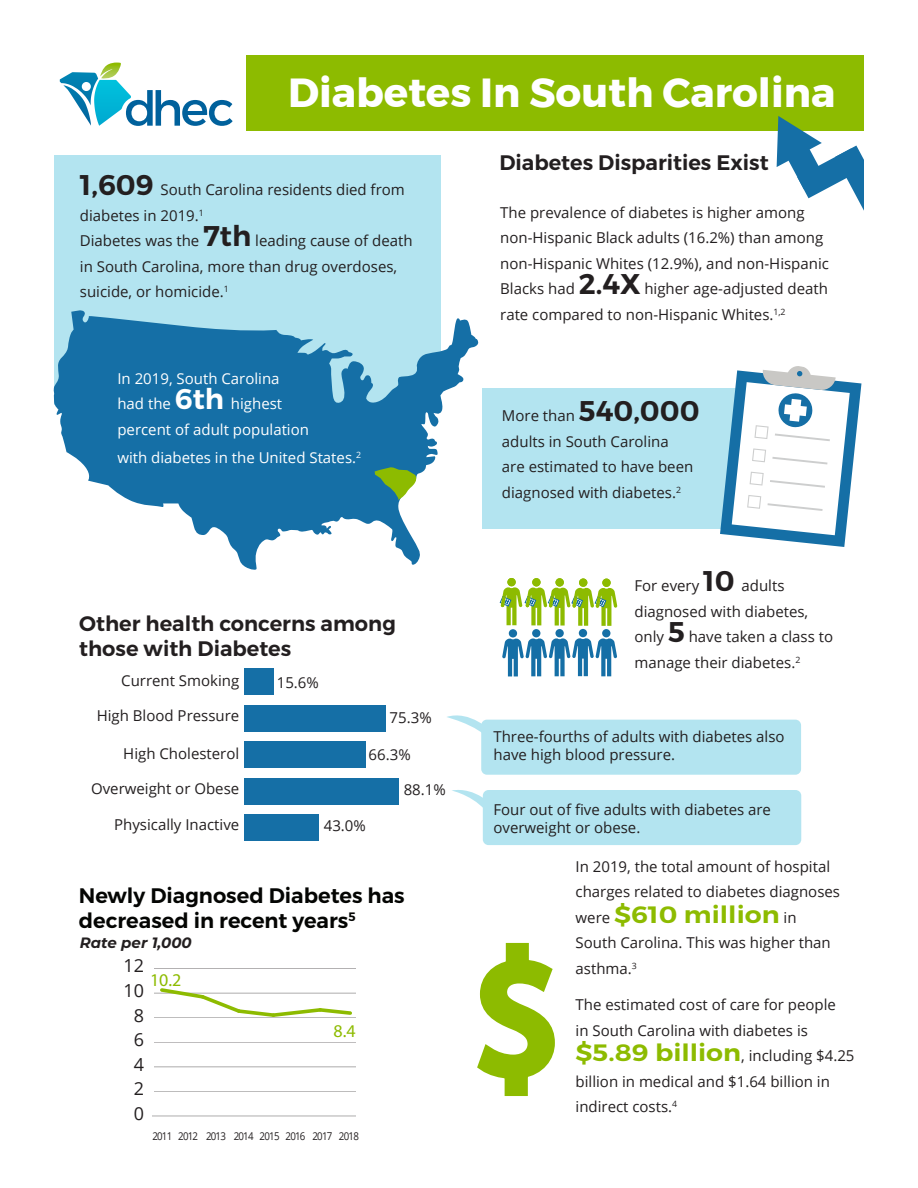
<style>
.page{position:relative;width:918px;height:1188px;background:#fff}
.page>*{position:absolute;margin:0;border:0;box-sizing:border-box;transform-origin:0 0}
.t1{font:700 40.5px "Montserrat";color:#fff}
.t2{font:600 23.7px "Montserrat";color:#8dbb00;scale:1.13 1}
.t3{font:600 21px/25.2px "Montserrat";color:#231f20}
.t4{font:600 21px/25.2px "Montserrat";color:#040503}
.t5{font:18px "Open Sans";color:#231f20}
.t6{font:18px "Myriad Pro";color:#8dbb00}
.t7{font:15px/25.5px "Open Sans";color:#231f20}
.t8{font:15px "Open Sans";color:#fff}
.t9{font:italic 700 15px "Montserrat";color:#231f20}
.t10{font:10.8px "Open Sans";letter-spacing:-.08em;color:#231f20;scale:.9 1}
.t11{font:8.7px "Open Sans";color:#231f20}
.s1{font-family:"Montserrat";font-weight:600;font-size:28.5px}
.s2{font-family:"Open Sans";font-weight:400;font-size:15px;color:#231f20}
.s3{font-family:"Montserrat";font-weight:600;font-size:23.7px;color:#8dbb00}
</style>
<div class="page">
<div style="left:483px;top:388px;width:349px;height:140px;background:#b3e4f0"></div>
<div style="left:54px;top:155px;width:387px;height:250px;background:#b3e4f0"></div>
<div style="left:247px;top:55px;width:617px;height:76px;background:#8dbb00"></div>
<svg style="left:53px;top:310px;width:426px;height:260px;fill:#156fa6"></svg>
<svg style="left:375px;top:467px;width:43px;height:33px"></svg>
<svg style="left:777px;top:116px;width:87px;height:95px"></svg>
<div style="left:244px;top:669px;width:30px;height:26px;background:#156fa6"></div>
<div style="left:244px;top:705px;width:142px;height:26px;background:#156fa6"></div>
<div style="left:244px;top:742px;width:122px;height:26px;background:#156fa6"></div>
<div style="left:244px;top:778px;width:155px;height:26px;background:#156fa6"></div>
<div style="left:244px;top:815px;width:75px;height:26px;background:#156fa6"></div>
<svg style="left:720px;top:366px;width:141px;height:181px"></svg>
<div style="left:481px;top:720px;width:320px;height:55px;background:#b3e4f0;border-radius:6px"></div>
<svg style="left:447px;top:715px;width:47px;height:56px"></svg>
<div style="left:483px;top:790px;width:318px;height:55px;background:#b3e4f0;border-radius:6px"></div>
<svg style="left:452px;top:790px;width:35px;height:50px"></svg>
<svg style="left:60px;top:63px;width:172px;height:63px"></svg>
<div style="left:509px;top:629px;width:8px;height:9px;background:#156fa6;border-radius:50%"></div>
<div style="left:602px;top:579px;width:9px;height:8px;background:#8dbb00;border-radius:50%"></div>
<div style="left:579px;top:578px;width:8px;height:9px;background:#8dbb00;border-radius:50%"></div>
<div style="left:555px;top:578px;width:9px;height:9px;background:#8dbb00;border-radius:50%"></div>
<div style="left:532px;top:578px;width:9px;height:8px;background:#8dbb00;border-radius:50%"></div>
<svg style="left:499px;top:587px;width:118px;height:39px"></svg>
<div style="left:507px;top:578px;width:9px;height:8px;background:#8dbb00;border-radius:50%"></div>
<div style="left:532px;top:629px;width:8px;height:8px;background:#156fa6;border-radius:50%"></div>
<div style="left:555px;top:629px;width:9px;height:8px;background:#156fa6;border-radius:50%"></div>
<div style="left:579px;top:629px;width:8px;height:8px;background:#156fa6;border-radius:50%"></div>
<svg style="left:502px;top:638px;width:115px;height:38px"></svg>
<div style="left:602px;top:629px;width:8px;height:8px;background:#156fa6;border-radius:50%"></div>
<svg style="left:477px;top:942px;width:78px;height:154px"></svg>
<hr style="left:152px;top:993px;width:205px;height:1px;background:#231f20">
<hr style="left:152px;top:1017px;width:205px;height:1px;background:#231f20">
<svg style="left:154px;top:988px;width:200px;height:30px"></svg>
<hr style="left:153px;top:968px;width:205px;height:1px;background:#231f20">
<hr style="left:153px;top:1067px;width:205px;height:1px;background:#231f20">
<hr style="left:152px;top:1091px;width:205px;height:1px;background:#231f20">
<hr style="left:153px;top:1042px;width:205px;height:1px;background:#231f20">
<div style="left:146px;top:963px;width:8px;height:155px;background:#fff"></div>
<hr style="left:152px;top:1116px;width:205px;height:1px;background:#231f20">
<div style="left:357px;top:951px;width:18px;height:166px;background:#fff"></div>
<p class="t1" style="left:288px;top:60px;width:549px">Diabetes In South Carolina</p>
<p class="t7" style="left:80px;top:177px;width:326px"><span class="s1">1,609</span> South Carolina residents died from diabetes in 2019.<sup>1</sup></p>
<p class="t7" style="left:80px;top:228px;width:334px">Diabetes was the <span class="s1">7th</span> leading cause of death in South Carolina, more than drug overdoses, suicide, or homicide.<sup>1</sup></p>
<p class="t8" style="left:117px;top:368px;width:164px">In 2019, South Carolina</p>
<p class="t8" style="left:117px;top:393px;width:166px">had the <span class="s1">6th</span> highest</p>
<p class="t8" style="left:117px;top:419px;width:193px">percent of adult population</p>
<p class="t8" style="left:117px;top:447px;width:245px">with diabetes in the United States.<sup>2</sup></p>
<p class="t3" style="left:79px;top:611px;width:318px">Other health concerns among those with Diabetes</p>
<p class="t7" style="left:121px;top:667px;width:120px">Current Smoking</p>
<p class="t7" style="left:97px;top:702px;width:144px">High Blood Pressure</p>
<p class="t7" style="left:123px;top:740px;width:117px">High Cholesterol</p>
<p class="t7" style="left:91px;top:775px;width:150px">Overweight or Obese</p>
<p class="t7" style="left:114px;top:812px;width:127px">Physically Inactive</p>
<p class="t7" style="left:277px;top:669px;width:44px">15.6%</p>
<p class="t7" style="left:390px;top:704px;width:44px">75.3%</p>
<p class="t7" style="left:369px;top:742px;width:44px">66.3%</p>
<p class="t7" style="left:404px;top:777px;width:44px">88.1%</p>
<p class="t7" style="left:324px;top:812px;width:44px">43.0%</p>
<p class="t4" style="left:79px;top:883px;width:327px">Newly Diagnosed Diabetes has decreased in recent years<sup>5</sup></p>
<p class="t9" style="left:80px;top:932px;width:113px">Rate per 1,000</p>
<p class="t5" style="left:124px;top:954px;width:22px">12</p>
<p class="t5" style="left:124px;top:978px;width:22px">10</p>
<p class="t5" style="left:134px;top:1003px;width:12px">8</p>
<p class="t5" style="left:134px;top:1027px;width:12px">6</p>
<p class="t5" style="left:134px;top:1052px;width:12px">4</p>
<p class="t5" style="left:134px;top:1076px;width:12px">2</p>
<p class="t5" style="left:134px;top:1101px;width:12px">0</p>
<p class="t6" style="left:150px;top:969px;width:33px">10.2</p>
<p class="t6" style="left:334px;top:1020px;width:24px">8.4</p>
<p class="t10" style="left:152px;top:1129px;width:172px">2011 2012 2013 2014 2015 2016</p>
<p class="t10" style="left:313px;top:1129px;width:53px">2017 2018</p>
<p class="t3" style="left:499px;top:150px;width:271px">Diabetes Disparities Exist</p>
<p class="t7" style="left:500px;top:199px;width:330px">The prevalence of diabetes is higher among non-Hispanic Black adults (16.2%) than among non-Hispanic Whites (12.9%), and non-Hispanic Blacks had <span class="s1">2.4X</span> higher age-adjusted death rate compared to non-Hispanic Whites.<sup>1,2</sup></p>
<p class="t7" style="left:502px;top:403px;width:199px">More than <span class="s1">540,000</span></p>
<p class="t7" style="left:502px;top:428px;width:193px">adults in South Carolina are estimated to have been diagnosed with diabetes.<sup>2</sup></p>
<p class="t7" style="left:634px;top:573px;width:200px">For every <span class="s1">10</span> adults diagnosed with diabetes, only <span class="s1">5</span> have taken a class to manage their diabetes.<sup>2</sup></p>
<p class="t7" style="left:493px;top:727px;width:293px;line-height:18px">Three-fourths of adults with diabetes also have high blood pressure.</p>
<p class="t7" style="left:493px;top:800px;width:279px;line-height:18px">Four out of five adults with diabetes are overweight or obese.</p>
<p class="t7" style="left:576px;top:853px;width:266px">In 2019, the total amount of hospital charges related to diabetes diagnoses</p>
<p class="t2" style="left:576px;top:900px;width:197px"><span class="s2">were</span> $610 million <span class="s2">in</span></p>
<p class="t7" style="left:576px;top:930px;width:257px">South Carolina. This was higher than asthma.<sup>3</sup></p>
<p class="t7" style="left:576px;top:991px;width:280px">The estimated cost of care for people<br>in South Carolina with diabetes is <span class="s3">$5.89 billion</span>, including $4.25 billion in medical and $1.64 billion in indirect costs.</p>
<p class="t11" style="left:672px;top:1098px;width:7px">4</p>
</div>
